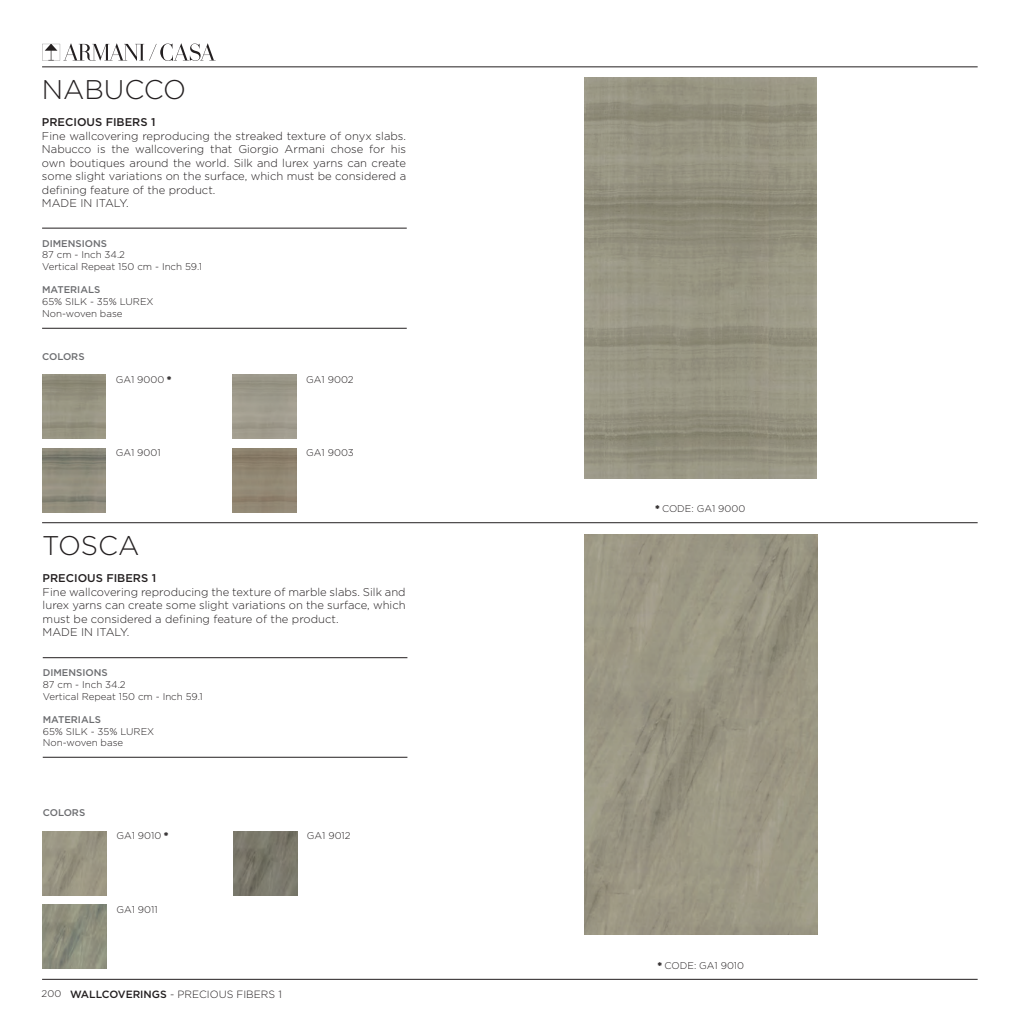
<style>
.page{position:relative;width:1020px;height:1024px;background:#fff}
.page>*{position:absolute;margin:0;border:0;box-sizing:border-box;transform-origin:0 0}
.t1{font:300 27px "Gotham";color:#231f20}
.Descrizione{font:300 11.25px/13.5px "Gotham";color:#231f20;text-align:justify}
.t2{font:500 11.25px "Gotham";color:#231f20}
.MADE_IN_ITALY{font:300 11.25px "Gotham";color:#231f20}
.t3{font:300 10.5px "Gotham";color:#231f20}
.misure{font:300 9.75px "Gotham";color:#231f20}
.descrizioni_finiture{font:300 9.75px "Gotham";color:#231f20}
.Dimensions_Available{font:500 9.75px "Gotham";color:#6c6d70}
.s1{font-weight:900}
.s2{font-weight:500}
</style>
<div class="page">
<hr style="left:42px;top:978px;width:936px;height:1px;background:#231f20">
<svg style="left:42px;top:43px;width:174px;height:18px"></svg>
<hr style="left:42px;top:66px;width:936px;height:1px;background:#231f20">
<hr style="left:42px;top:522px;width:936px;height:1px;background:#231f20">
<img style="left:584px;top:78px;width:232px;height:400px">
<img style="left:585px;top:534px;width:232px;height:400px">
<img style="left:42px;top:448px;width:64px;height:64px">
<img style="left:43px;top:905px;width:64px;height:63px">
<img style="left:233px;top:831px;width:64px;height:64px">
<img style="left:43px;top:831px;width:64px;height:64px">
<img style="left:233px;top:448px;width:63px;height:64px">
<hr style="left:42px;top:328px;width:365px;height:1px;background:#231f20">
<hr style="left:42px;top:228px;width:365px;height:1px;background:#231f20">
<hr style="left:43px;top:657px;width:364px;height:1px;background:#231f20">
<hr style="left:43px;top:757px;width:364px;height:1px;background:#231f20">
<p class="t1" style="left:42px;top:73px;width:146px">NABUCCO</p>
<p class="t2" style="left:42px;top:115px;width:115px">PRECIOUS FIBERS 1</p>
<p class="Descrizione" style="left:42px;top:129px;width:366px">Fine wallcovering reproducing the streaked texture of onyx slabs.<br>Nabucco is the wallcovering that Giorgio Armani chose for his own boutiques around the world. Silk and lurex yarns can create some slight variations on the surface, which must be considered a defining feature of the product.</p>
<p class="MADE_IN_ITALY" style="left:42px;top:196px;width:88px">MADE IN ITALY.</p>
<p class="Dimensions_Available" style="left:42px;top:237px;width:66px">DIMENSIONS</p>
<p class="misure" style="left:42px;top:249px;width:84px">87 cm - Inch 34.2</p>
<p class="misure" style="left:42px;top:260px;width:162px">Vertical Repeat 150 cm - Inch 59.1</p>
<p class="Dimensions_Available" style="left:42px;top:283px;width:60px">MATERIALS</p>
<p class="misure" style="left:42px;top:295px;width:113px">65% SILK - 35% LUREX</p>
<p class="misure" style="left:42px;top:307px;width:82px">Non-woven base</p>
<p class="Dimensions_Available" style="left:42px;top:350px;width:44px">COLORS</p>
<p class="descrizioni_finiture" style="left:116px;top:373px;width:57px">GA1 9000 <span class="s1">*</span></p>
<p class="descrizioni_finiture" style="left:116px;top:447px;width:46px">GA1 9001</p>
<p class="t1" style="left:42px;top:528px;width:99px">TOSCA</p>
<p class="descrizioni_finiture" style="left:306px;top:373px;width:49px">GA1 9002</p>
<p class="descrizioni_finiture" style="left:306px;top:447px;width:49px">GA1 9003</p>
<p class="t2" style="left:43px;top:571px;width:115px">PRECIOUS FIBERS 1</p>
<p class="Descrizione" style="left:43px;top:585px;width:365px">Fine wallcovering reproducing the texture of marble slabs. Silk and lurex yarns can create some slight variations on the surface, which must be considered a defining feature of the product.</p>
<p class="MADE_IN_ITALY" style="left:43px;top:625px;width:88px">MADE IN ITALY.</p>
<p class="Dimensions_Available" style="left:43px;top:666px;width:66px">DIMENSIONS</p>
<p class="misure" style="left:43px;top:678px;width:84px">87 cm - Inch 34.2</p>
<p class="misure" style="left:43px;top:690px;width:162px">Vertical Repeat 150 cm - Inch 59.1</p>
<p class="Dimensions_Available" style="left:43px;top:713px;width:60px">MATERIALS</p>
<p class="misure" style="left:43px;top:725px;width:113px">65% SILK - 35% LUREX</p>
<p class="misure" style="left:43px;top:736px;width:82px">Non-woven base</p>
<p class="Dimensions_Available" style="left:43px;top:806px;width:44px">COLORS</p>
<p class="descrizioni_finiture" style="left:116px;top:829px;width:53px">GA1 9010 <span class="s1">*</span></p>
<p class="descrizioni_finiture" style="left:116px;top:903px;width:43px">GA1 9011</p>
<p class="descrizioni_finiture" style="left:307px;top:829px;width:45px">GA1 9012</p>
<p class="misure" style="left:42px;top:987px;width:21px">200</p>
<p class="t3" style="left:70px;top:988px;width:213px"><span class="s2">WALLCOVERINGS</span> - PRECIOUS FIBERS 1</p>
<p class="misure" style="left:655px;top:503px;width:91px"><span class="s1">*</span> CODE: GA1 9000</p>
<p class="misure" style="left:658px;top:959px;width:88px"><span class="s1">*</span> CODE: GA1 9010</p>
</div>
